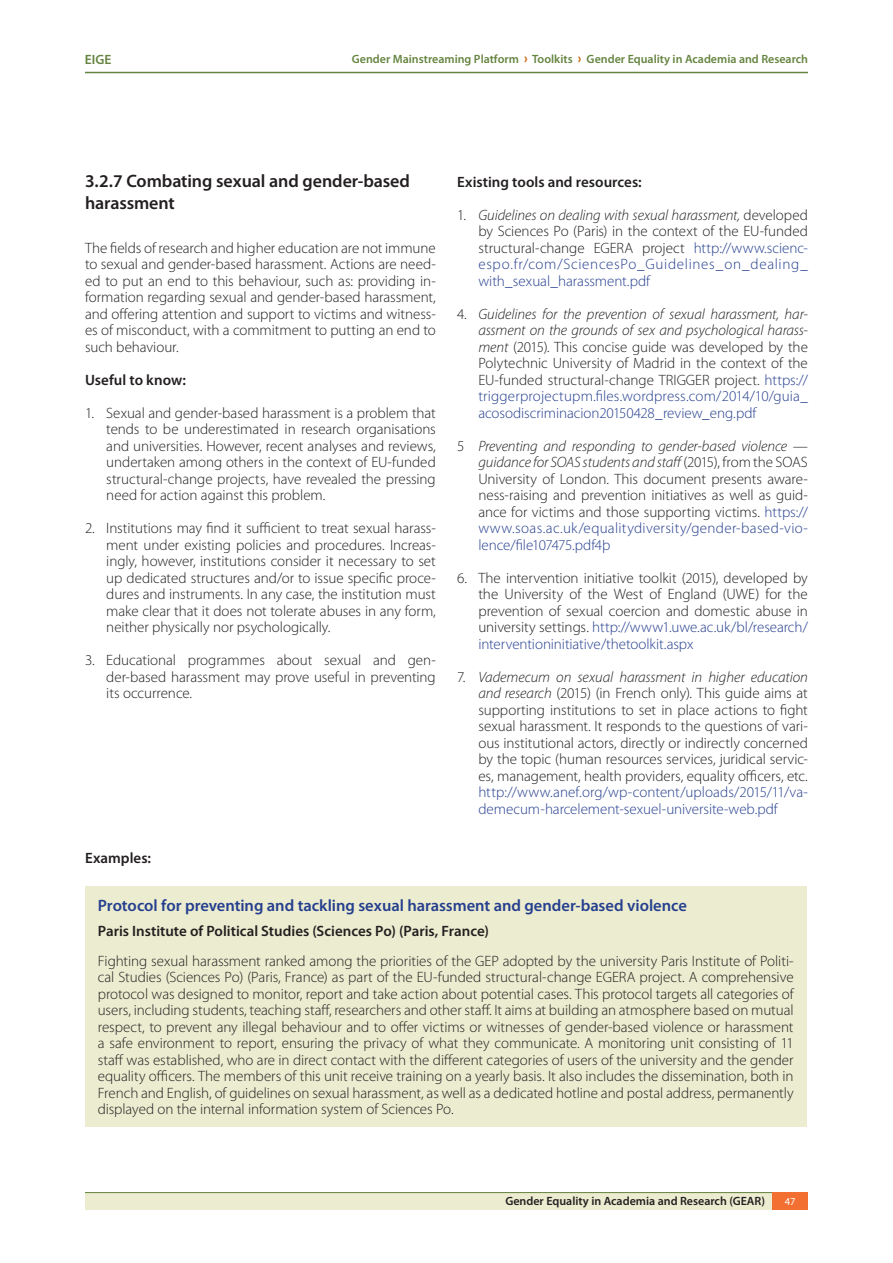
<style>
.page{position:relative;width:893px;height:1263px;background:#fff}
.page>*{position:absolute;margin:0;border:0;box-sizing:border-box;transform-origin:0 0}
.Title_2_1{font:600 18px/22.5px "Myriad Pro";letter-spacing:-.005em;color:#231f20}
.Box_title{font:600 16.5px "Myriad Pro";color:#253f8e}
.text_bullet_1{font:300 15px/16.5px "Myriad Pro";letter-spacing:-.005em;color:#231f20;text-align:justify}
.box_text{font:300 15px/16.5px "Myriad Pro";letter-spacing:-.005em;color:#231f20;text-align:justify}
.Body_text{font:300 15px/16.5px "Myriad Pro";letter-spacing:-.005em;color:#231f20;text-align:justify}
.text_bullet_1-2{font:300 15px/16.5px "Myriad Pro";letter-spacing:.03em;color:#253f8e;text-align:justify}
.Box_subtitle{font:600 15px "Myriad Pro";color:#231f20}
.Body_text-2{font:600 15px "Myriad Pro";color:#231f20}
.t1{font:600 13.5px "Myriad Pro";color:#658441}
.t2{font:600 12px "Myriad Pro";color:#658441}
.t3{font:600 12px "Myriad Pro";color:#231f20}
.t4{font:10.5px "Myriad Pro";color:#fff}
.s1{font-weight:900;font-size:14.1px;color:#ca6c17}
.s2{color:#231f20}
.s3{font-style:italic;color:#231f20}
.s4{font-style:italic}
.s5{color:#253f8e}
</style>
<div class="page">
<hr style="left:85px;top:72px;width:723px;height:1px;background:#658441">
<div style="left:85px;top:1192px;width:695px;height:18px;background:#ececd0"></div>
<hr style="left:85px;top:1192px;width:688px;height:1px;background:#658441">
<div style="left:772px;top:1192px;width:36px;height:18px;background:#f36e31"></div>
<div style="left:85px;top:886px;width:721px;height:241px;background:#ececd0"></div>
<p class="t1" style="left:85px;top:52px;width:28px">EIGE</p>
<p class="t2" style="left:352px;top:52px;width:458px">Gender Mainstreaming Platform <span class="s1">›</span> Toolkits <span class="s1">›</span> Gender Equality in Academia and Research</p>
<p class="Title_2_1" style="left:85px;top:170px;width:327px">3.2.7 Combating sexual and gender-based harassment</p>
<p class="Body_text" style="left:85px;top:240px;width:352px">The fields of research and higher education are not immune to sexual and gender-based harassment. Actions are need&shy;ed to put an end to this behaviour, such as: providing in&shy;formation regarding sexual and gender-based harassment, and offering attention and support to victims and witness&shy;es of misconduct, with a commitment to putting an end to such behaviour.</p>
<p class="Body_text-2" style="left:85px;top:371px;width:102px">Useful to know:</p>
<p class="text_bullet_1" style="left:106px;top:405px;width:331px;text-indent:-21px">1. Sexual and gender-based harassment is a problem that tends to be underestimated in research organisations and universities. However, recent analyses and reviews, undertaken among others in the context of EU-funded structural-change projects, have revealed the pressing need for action against this problem.</p>
<p class="text_bullet_1" style="left:106px;top:520px;width:331px;text-indent:-21px">2. Institutions may find it sufficient to treat sexual harass&shy;ment under existing policies and procedures. Increas&shy;ingly, however, institutions consider it necessary to set up dedicated structures and/or to issue specific proce&shy;dures and instruments. In any case, the institution must make clear that it does not tolerate abuses in any form, neither physically nor psychologically.</p>
<p class="text_bullet_1" style="left:106px;top:652px;width:331px;text-indent:-21px">3. Educational programmes about sexual and gen&shy;der-based harassment may prove useful in preventing its occurrence.</p>
<p class="Body_text-2" style="left:457px;top:173px;width:186px">Existing tools and resources:</p>
<p class="text_bullet_1-2" style="left:478px;top:207px;width:331px;text-indent:-21px"><span class="s2">1.</span> <span class="s3">Guidelines on dealing with sexual harassment,</span> <span class="s2">developed by Sciences Po (Paris) in the context of the EU-funded structural-change EGERA project</span> http://www.scienc&shy;espo.fr/com/SciencesPo_Guidelines_on_dealing_ with_sexual_harassment.pdf</p>
<p class="text_bullet_1" style="left:478px;top:306px;width:331px;text-indent:-21px">4. <span class="s4">Guidelines for the prevention of sexual harassment, har&shy;assment on the grounds of sex and psychological harass&shy;ment</span> (2015)<span class="s4">.</span> This concise guide was developed by the Polytechnic University of Madrid in the context of the EU-funded structural-change TRIGGER project. <span class="s5">https:// triggerprojectupm.files.wordpress.com/2014/10/guia_ acosodiscriminacion20150428_review_eng.pdf</span></p>
<p class="text_bullet_1" style="left:478px;top:438px;width:331px;text-indent:-21px">5 <span class="s4">Preventing and responding to gender-based violence — guidance for SOAS students and staff</span> (2015), from the SOAS University of London. This document presents aware&shy;ness-raising and prevention initiatives as well as guid&shy;ance for victims and those supporting victims. <span class="s5">https:// www.soas.ac.uk/equalitydiversity/gender-based-vio&shy;lence/file107475.pdf4þ</span></p>
<p class="text_bullet_1" style="left:478px;top:570px;width:331px;text-indent:-21px">6. The intervention initiative toolkit (2015), developed by the University of the West of England (UWE) for the prevention of sexual coercion and domestic abuse in university settings. <span class="s5">http://www1.uwe.ac.uk/bl/research/ interventioninitiative/thetoolkit.aspx</span></p>
<p class="text_bullet_1" style="left:478px;top:669px;width:331px;text-indent:-21px">7. <span class="s4">Vademecum on sexual harassment in higher education and research</span> (2015) (in French only). This guide aims at supporting institutions to set in place actions to fight sexual harassment. It responds to the questions of vari&shy;ous institutional actors, directly or indirectly concerned by the topic (human resources services, juridical servic&shy;es, management, health providers, equality officers, etc. <span class="s5">http://www.anef.org/wp-content/uploads/2015/11/va&shy;demecum-harcelement-sexuel-universite-web.pdf</span></p>
<p class="Body_text-2" style="left:85px;top:850px;width:68px">Examples:</p>
<p class="Box_title" style="left:98px;top:897px;width:591px">Protocol for preventing and tackling sexual harassment and gender-based violence</p>
<p class="Box_subtitle" style="left:98px;top:923px;width:393px">Paris Institute of Political Studies (Sciences Po) (Paris, France)</p>
<p class="box_text" style="left:98px;top:952px;width:697px">Fighting sexual harassment ranked among the priorities of the GEP adopted by the university Paris Institute of Politi&shy;cal Studies (Sciences Po) (Paris, France) as part of the EU-funded structural-change EGERA project. A comprehensive protocol was designed to monitor, report and take action about potential cases. This protocol targets all categories of users, including students, teaching staff, researchers and other staff. It aims at building an atmosphere based on mutual respect, to prevent any illegal behaviour and to offer victims or witnesses of gender-based violence or harassment a safe environment to report, ensuring the privacy of what they communicate. A monitoring unit consisting of 11 staff was established, who are in direct contact with the different categories of users of the university and the gender equality officers. The members of this unit receive training on a yearly basis. It also includes the dissemination, both in French and English, of guidelines on sexual harassment, as well as a dedicated hotline and postal address, permanently displayed on the internal information system of Sciences Po.</p>
<p class="t3" style="left:505px;top:1194px;width:261px">Gender Equality in Academia and Research (GEAR)</p>
<p class="t4" style="left:785px;top:1195px;width:12px">47</p>
</div>
